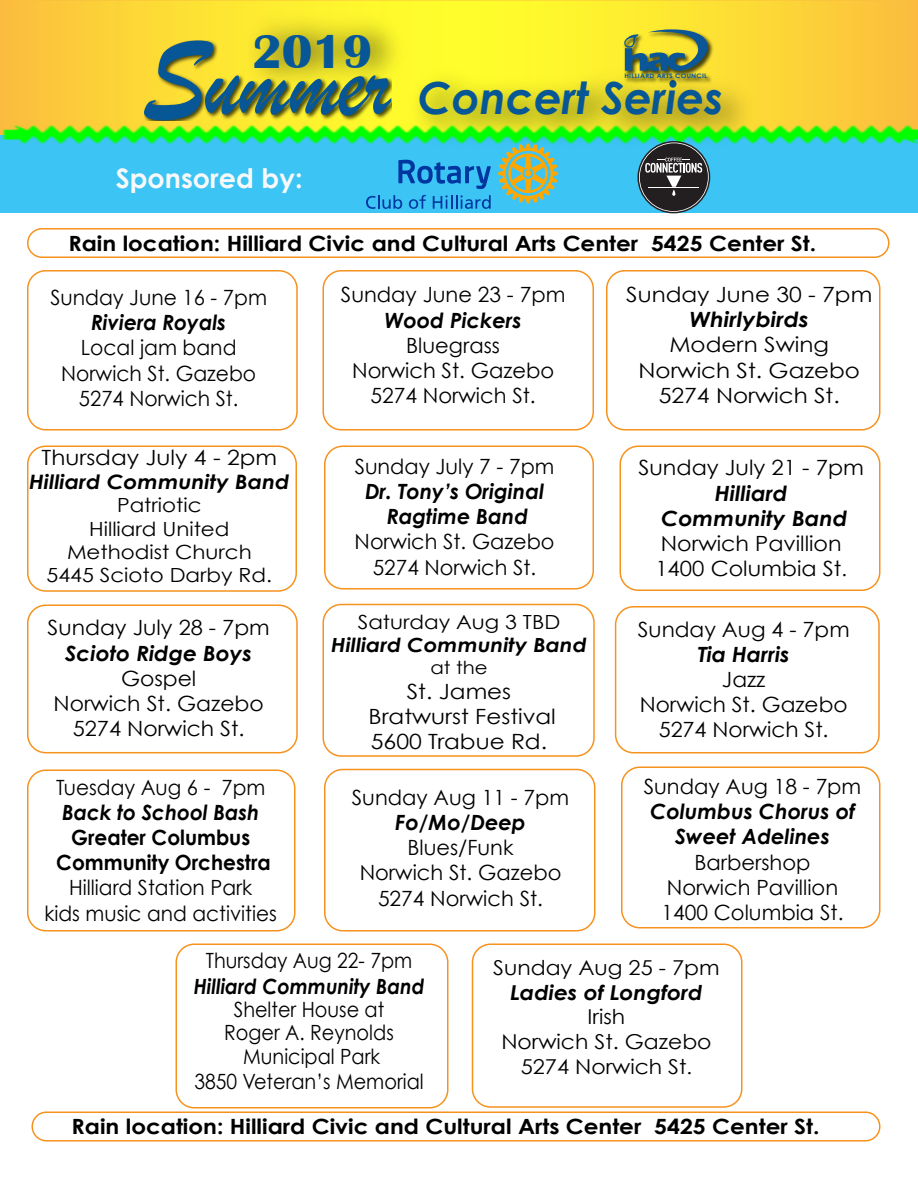
<style>
.page{position:relative;width:918px;height:1188px;background:#fff}
.page>*{position:absolute;margin:0;border:0;box-sizing:border-box;transform-origin:0 0}
.t1{font:700 49.2px "Britannic";color:#075797}
.t2{font:italic 700 44.25px "Century Gothic";color:#075797}
.t3{font:700 27px "Century Gothic";color:#f7f8f9}
.t4{font:21px/25.2px "Century Gothic";color:#000;text-align:center}
.t5{font:700 21px "Century Gothic";color:#000;scale:1.1 1}
.t6{font:21px/25.2px "Century Gothic";color:#000;text-align:center;scale:.96 1}
.t7{font:21px/25.2px "Century Gothic";color:#000;text-align:center;scale:1.1 1}
.t8{font:italic 700 21px/25.2px "Century Gothic";color:#000;text-align:center}
.t9{font:21px/23.2px "Century Gothic";color:#000;text-align:center;scale:.92 1}
.t10{font:21px/25.2px "Century Gothic";color:#000;text-align:center;scale:1.04 1}
.t11{font:21px/25.2px "Century Gothic";color:#000;scale:1.06 1}
.t12{font:700 21px/25.2px "Century Gothic";color:#000;text-align:center;scale:.96 1}
.t13{font:italic 700 21px "Century Gothic";color:#000;scale:.96 1}
.t14{font:italic 700 21px/25.2px "Century Gothic";color:#000;text-align:center;scale:1.06 1}
.t15{font:italic 700 21px "Century Gothic";color:#000;scale:.92 1}
.t16{font:italic 700 21px "Century Gothic";color:#000;scale:1.04 1}
.t17{font:italic 700 21px "Century Gothic";color:#000;scale:1.1 1}
.t18{font:20.55px/24.6px "Century Gothic";color:#000;text-align:center;scale:1.06 1}
.t19{font:italic 700 20.55px "Century Gothic";color:#000;scale:1.06 1}
.t20{font:italic 700 19.8px "Century Gothic";color:#000;scale:1.1 1}
.t21{font:19.5px/23.4px "Century Gothic";color:#000;text-align:center;scale:1.1 1}
.t22{font:italic 700 19.5px "Century Gothic";color:#000;scale:1.1 1}
.t23{font:18px "Century Gothic";color:#000;scale:1.1 1}
.t24{font:700 6.15px "Century Gothic";letter-spacing:.03em;color:#0b5696;scale:1.1 1}
.s1{font-size:19.2px}
.s2{font-size:19.05px}
</style>
<div class="page">
<svg style="left:2px;top:2px;width:914px;height:112px"></svg>
<div style="left:0;top:135px;width:918px;height:78px;background:#3bc4f4"></div>
<div style="left:27px;top:446px;width:270px;height:146px;border:2px solid #f6921e;border-radius:18px"></div>
<div style="left:27px;top:270px;width:271px;height:160px;border:2px solid #f6921e;border-radius:18px"></div>
<div style="left:322px;top:270px;width:272px;height:160px;border:2px solid #f6921e;border-radius:18px"></div>
<div style="left:324px;top:446px;width:270px;height:144px;border:2px solid #f6921e;border-radius:18px"></div>
<div style="left:620px;top:446px;width:260px;height:145px;border:2px solid #f6921e;border-radius:18px"></div>
<div style="left:27px;top:604px;width:271px;height:149px;border:2px solid #f6921e;border-radius:18px"></div>
<div style="left:615px;top:606px;width:265px;height:147px;border:2px solid #f6921e;border-radius:18px"></div>
<div style="left:324px;top:769px;width:272px;height:163px;border:2px solid #f6921e;border-radius:18px"></div>
<div style="left:176px;top:944px;width:272px;height:164px;border:2px solid #f6921e;border-radius:18px"></div>
<div style="left:472px;top:944px;width:270px;height:164px;border:2px solid #f6921e;border-radius:18px"></div>
<svg style="left:144px;top:40px;width:79px;height:74px"></svg>
<img style="left:402px;top:53px;width:449px;height:116px">
<img style="left:223px;top:0;width:202px;height:114px">
<svg style="left:398px;top:160px;width:93px;height:29px"></svg>
<svg style="left:498px;top:154px;width:60px;height:50px"></svg>
<svg style="left:366px;top:195px;width:36px;height:14px"></svg>
<svg style="left:409px;top:195px;width:17px;height:14px"></svg>
<svg style="left:433px;top:195px;width:58px;height:14px"></svg>
<img style="left:0;top:114px;width:918px;height:40px">
<div style="left:27px;top:770px;width:269px;height:162px;border:2px solid #f6921e;border-radius:18px"></div>
<div style="left:621px;top:766px;width:259px;height:162px;border:2px solid #f6921e;border-radius:18px"></div>
<img style="left:621px;top:27px;width:94px;height:58px">
<svg style="left:624px;top:29px;width:87px;height:44px"></svg>
<svg style="left:638px;top:141px;width:72px;height:72px"></svg>
<svg style="left:639px;top:142px;width:70px;height:70px"></svg>
<div style="left:640px;top:143px;width:68px;height:68px;background:#231f20;border-radius:50%"></div>
<svg style="left:645px;top:158px;width:57px;height:38px"></svg>
<div style="left:322px;top:604px;width:273px;height:153px;border:2px solid #f6921e;border-radius:18px"></div>
<div style="left:27px;top:228px;width:863px;height:30px;border:2px solid #f6921e;border-radius:14px"></div>
<div style="left:606px;top:270px;width:274px;height:160px;border:2px solid #f6921e;border-radius:18px"></div>
<div style="left:32px;top:1112px;width:848px;height:29px;border:1px solid #f6921e;border-radius:14px"></div>
<h1 class="t1" style="left:252px;top:24px;width:122px">2019</h1>
<p class="t3" style="left:116px;top:161px;width:188px">Sponsored by:</p>
<p class="t24" style="left:624px;top:71px;width:77px">HILLIARD ARTS COUNCIL</p>
<h2 class="t2" style="left:418px;top:69px;width:307px">Concert Series</h2>
<p class="t5" style="left:68px;top:230px;width:681px">Rain location: Hilliard Civic and Cultural Arts Center 5425 Center St.</p>
<p class="t7" style="left:626px;top:281px;width:225px">Sunday June 30 - 7pm</p>
<p class="t17" style="left:689px;top:306px;width:110px">Whirlybirds</p>
<p class="t7" style="left:639px;top:332px;width:203px">Modern Swing<br>Norwich St. Gazebo<br>5274 Norwich St.</p>
<p class="t4" style="left:341px;top:282px;width:226px">Sunday June 23 - 7pm</p>
<p class="t8" style="left:384px;top:307px;width:139px">Wood Pickers</p>
<p class="t4" style="left:352px;top:332px;width:203px">Bluegrass<br>Norwich St. Gazebo<br>5274 Norwich St.</p>
<p class="t6" style="left:50px;top:285px;width:227px">Sunday June 16 - 7pm</p>
<p class="t13" style="left:91px;top:309px;width:142px">Riviera Royals</p>
<p class="t6" style="left:61px;top:335px;width:205px">Local jam band<br>Norwich St. Gazebo<br>5274 Norwich St.</p>
<p class="t7" style="left:42px;top:445px;width:216px">Thursday July 4 - 2pm</p>
<p class="t20" style="left:29px;top:469px;width:238px">Hilliard Community Band</p>
<p class="t21" style="left:47px;top:493px;width:207px">Patriotic<br>Hilliard United<br>Methodist Church<br>5445 Scioto Darby Rd.</p>
<p class="t10" style="left:48px;top:615px;width:215px">Sunday July 28 - 7pm</p>
<p class="t16" style="left:65px;top:639px;width:181px">Scioto Ridge Boys</p>
<p class="t10" style="left:54px;top:665px;width:204px">Gospel<br>Norwich St. Gazebo<br>5274 Norwich St.</p>
<p class="t6" style="left:56px;top:774px;width:219px">Tuesday Aug 6 - 7pm</p>
<p class="t13" style="left:62px;top:799px;width:207px">Back to School Bash</p>
<p class="t12" style="left:56px;top:824px;width:225px">Greater Columbus<br>Community Orchestra</p>
<p class="t6" style="left:44px;top:875px;width:244px">Hilliard Station Park<br>kids music and activities</p>
<p class="t4" style="left:355px;top:453px;width:201px">Sunday July 7 - 7pm</p>
<p class="t8" style="left:365px;top:478px;width:181px">Dr. Tony’s Original<br>Ragtime Band</p>
<p class="t4" style="left:355px;top:529px;width:201px">Norwich St. Gazebo<br>5274 Norwich St.</p>
<p class="t21" style="left:358px;top:610px;width:186px">Saturday Aug 3 TBD</p>
<p class="t22" style="left:331px;top:632px;width:234px">Hilliard Community Band</p>
<p class="t23" style="left:430px;top:656px;width:53px">at the</p>
<p class="t7" style="left:369px;top:678px;width:172px">St. James<br>Bratwurst Festival<br>5600 Trabue Rd.</p>
<p class="t4" style="left:352px;top:784px;width:219px">Sunday Aug 11 - 7pm</p>
<p class="t8" style="left:395px;top:809px;width:132px">Fo/Mo/Deep</p>
<p class="t4" style="left:360px;top:835px;width:203px">Blues/Funk<br>Norwich St. Gazebo<br>5274 Norwich St.</p>
<p class="t11" style="left:638px;top:455px;width:214px">Sunday July 21 - 7pm</p>
<p class="t14" style="left:661px;top:480px;width:177px">Hilliard<br>Community Band</p>
<p class="t11" style="left:655px;top:530px;width:182px">Norwich Pavillion<br>1400 Columbia St<span class="s1">.</span></p>
<p class="t4" style="left:638px;top:616px;width:213px">Sunday Aug 4 - 7pm</p>
<p class="t8" style="left:698px;top:641px;width:93px">Tia Harris</p>
<p class="t4" style="left:640px;top:667px;width:209px">Jazz<br>Norwich St. Gazebo<br>5274 Norwich St.</p>
<p class="t4" style="left:644px;top:774px;width:219px">Sunday Aug 18 - 7pm</p>
<p class="t8" style="left:650px;top:798px;width:206px">Columbus Chorus of<br>Sweet Adelines</p>
<p class="t4" style="left:662px;top:849px;width:183px">Barbershop<br>Norwich Pavillion<br>1400 Columbia St.</p>
<p class="t9" style="left:206px;top:949px;width:226px">Thursday Aug 22- 7pm</p>
<p class="t15" style="left:194px;top:973px;width:252px">Hilliard Community Band</p>
<p class="t9" style="left:224px;top:997px;width:186px">Shelter House at<br>Roger A. Reynolds<br>Municipal Park</p>
<p class="t9" style="left:194px;top:1069px;width:251px">3850 Veteran’s Memorial</p>
<p class="t18" style="left:493px;top:955px;width:215px">Sunday Aug 25 - 7pm</p>
<p class="t19" style="left:510px;top:979px;width:183px">Ladies of Longford</p>
<p class="t18" style="left:501px;top:1004px;width:200px">Irish<br>Norwich St. Gazebo<br>5274 Norwich St<span class="s2">.</span></p>
<p class="t5" style="left:72px;top:1114px;width:681px">Rain location: Hilliard Civic and Cultural Arts Center 5425 Center St.</p>
</div>
